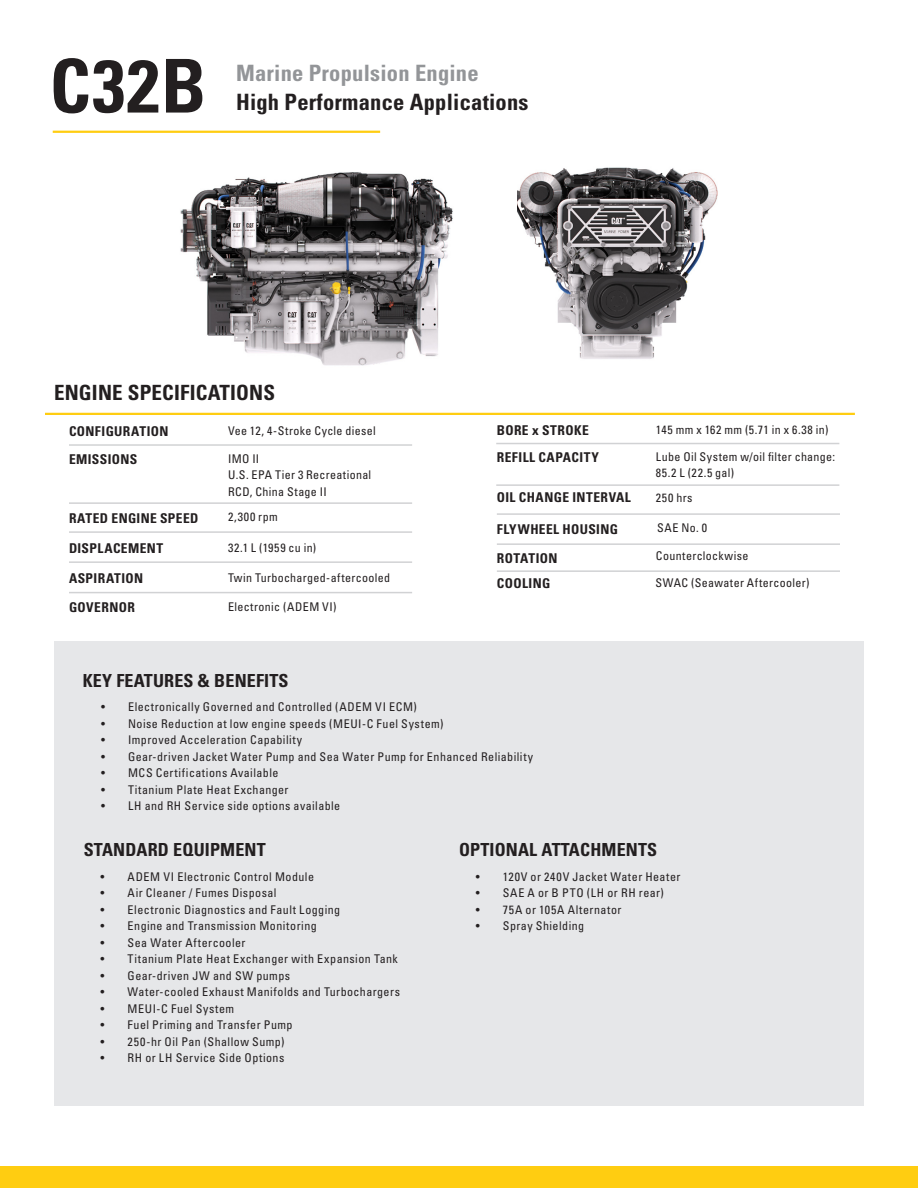
<style>
.page{position:relative;width:918px;height:1188px;background:#fff}
.page>*{position:absolute;margin:0;border:0;box-sizing:border-box;transform-origin:0 0}
.t1{font:700 condensed 74.25px "Univers LT Std";color:#231f20}
.t2{font:700 condensed 22.5px "Univers LT Std";letter-spacing:.01em;color:#231f20}
.t3{font:700 condensed 22.5px "Univers LT Std";letter-spacing:.01em;color:#939598}
.t4{font:700 condensed 21px "Univers LT Std";letter-spacing:.01em;color:#231f20}
.t5{font:700 condensed 18px "Univers LT Std";letter-spacing:.01em;color:#231f20}
.t6{font:700 condensed 13.5px "Univers LT Std";letter-spacing:.03em;color:#231f20}
.t7{font:condensed 12px/16.5px "Univers LT Std";letter-spacing:.04em;color:#231f20}
</style>
<div class="page">
<div style="left:0;top:1166px;width:918px;height:22px;background:#ffcd11"></div>
<img style="left:180px;top:172px;width:273px;height:194px">
<img style="left:517px;top:167px;width:201px;height:192px">
<hr style="left:45px;top:413px;width:810px;height:2px;background:#ffcd11">
<hr style="left:69px;top:444px;width:343px;height:2px;background:#d1d2d4">
<hr style="left:69px;top:502px;width:343px;height:2px;background:#d1d2d4">
<hr style="left:69px;top:531px;width:343px;height:2px;background:#d1d2d4">
<hr style="left:69px;top:561px;width:343px;height:2px;background:#d1d2d4">
<hr style="left:69px;top:592px;width:343px;height:1px;background:#d1d2d4">
<hr style="left:53px;top:131px;width:327px;height:2px;background:#ffcd11">
<div style="left:54px;top:642px;width:810px;height:464px;background:#e6e7e9"></div>
<hr style="left:496px;top:443px;width:343px;height:1px;background:#d1d2d4">
<hr style="left:497px;top:543px;width:343px;height:2px;background:#d1d2d4">
<hr style="left:496px;top:484px;width:343px;height:2px;background:#d1d2d4">
<hr style="left:497px;top:570px;width:343px;height:2px;background:#d1d2d4">
<hr style="left:497px;top:513px;width:343px;height:2px;background:#d1d2d4">
<p class="t1" style="left:50px;top:41px;width:159px">C32B</p>
<p class="t3" style="left:236px;top:59px;width:244px">Marine Propulsion Engine</p>
<p class="t2" style="left:236px;top:88px;width:294px">High Performance Applications</p>
<p class="t4" style="left:54px;top:380px;width:223px">ENGINE SPECIFICATIONS</p>
<p class="t6" style="left:69px;top:423px;width:101px">CONFIGURATION</p>
<p class="t7" style="left:228px;top:422px;width:149px">Vee 12, 4-Stroke Cycle diesel</p>
<p class="t6" style="left:69px;top:451px;width:70px">EMISSIONS</p>
<p class="t7" style="left:228px;top:450px;width:33px">IMO II</p>
<p class="t7" style="left:228px;top:467px;width:145px">U.S. EPA Tier 3 Recreational<br>RCD, China Stage II</p>
<p class="t6" style="left:69px;top:509px;width:131px">RATED ENGINE SPEED</p>
<p class="t6" style="left:69px;top:540px;width:96px">DISPLACEMENT</p>
<p class="t6" style="left:69px;top:570px;width:76px">ASPIRATION</p>
<p class="t6" style="left:69px;top:599px;width:67px">GOVERNOR</p>
<p class="t7" style="left:228px;top:509px;width:51px">2,300 rpm</p>
<p class="t7" style="left:228px;top:539px;width:90px">32.1 L (1959 cu in)</p>
<p class="t7" style="left:228px;top:569px;width:164px">Twin Turbocharged-aftercooled</p>
<p class="t7" style="left:228px;top:598px;width:110px">Electronic (ADEM VI)</p>
<p class="t5" style="left:83px;top:669px;width:207px">KEY FEATURES &amp; BENEFITS</p>
<p class="t6" style="left:497px;top:422px;width:94px">BORE x STROKE</p>
<p class="t7" style="left:656px;top:422px;width:174px">145 mm x 162 mm (5.71 in x 6.38 in)</p>
<p class="t6" style="left:497px;top:449px;width:104px">REFILL CAPACITY</p>
<p class="t6" style="left:497px;top:489px;width:136px">OIL CHANGE INTERVAL</p>
<p class="t7" style="left:656px;top:448px;width:181px">Lube Oil System w/oil filter change:</p>
<p class="t7" style="left:656px;top:465px;width:80px">85.2 L (22.5 gal)</p>
<p class="t7" style="left:656px;top:489px;width:38px">250 hrs</p>
<p class="t6" style="left:497px;top:520px;width:123px">FLYWHEEL HOUSING</p>
<p class="t7" style="left:657px;top:520px;width:51px">SAE No. 0</p>
<p class="t6" style="left:497px;top:550px;width:62px">ROTATION</p>
<p class="t7" style="left:656px;top:548px;width:94px">Counterclockwise</p>
<p class="t6" style="left:497px;top:575px;width:55px">COOLING</p>
<p class="t7" style="left:656px;top:574px;width:155px">SWAC (Seawater Aftercooler)</p>
<p class="t7" style="left:101px;top:699px;width:317px">• Electronically Governed and Controlled (ADEM VI ECM)</p>
<p class="t7" style="left:101px;top:715px;width:344px">• Noise Reduction at low engine speeds (MEUI-C Fuel System)</p>
<p class="t7" style="left:101px;top:732px;width:203px">• Improved Acceleration Capability</p>
<p class="t7" style="left:101px;top:748px;width:434px">• Gear-driven Jacket Water Pump and Sea Water Pump for Enhanced Reliability</p>
<p class="t7" style="left:101px;top:765px;width:179px">• MCS Certifications Available</p>
<p class="t7" style="left:101px;top:781px;width:189px">• Titanium Plate Heat Exchanger</p>
<p class="t7" style="left:101px;top:798px;width:241px">• LH and RH Service side options available</p>
<p class="t5" style="left:84px;top:839px;width:183px">STANDARD EQUIPMENT</p>
<p class="t5" style="left:459px;top:839px;width:200px">OPTIONAL ATTACHMENTS</p>
<p class="t7" style="left:101px;top:868px;width:215px">• ADEM VI Electronic Control Module</p>
<p class="t7" style="left:101px;top:885px;width:177px">• Air Cleaner / Fumes Disposal</p>
<p class="t7" style="left:101px;top:901px;width:241px">• Electronic Diagnostics and Fault Logging</p>
<p class="t7" style="left:101px;top:918px;width:218px">• Engine and Transmission Monitoring</p>
<p class="t7" style="left:101px;top:934px;width:146px">• Sea Water Aftercooler</p>
<p class="t7" style="left:101px;top:951px;width:299px">• Titanium Plate Heat Exchanger with Expansion Tank</p>
<p class="t7" style="left:101px;top:967px;width:191px">• Gear-driven JW and SW pumps</p>
<p class="t7" style="left:101px;top:984px;width:301px">• Water-cooled Exhaust Manifolds and Turbochargers</p>
<p class="t7" style="left:101px;top:1000px;width:135px">• MEUI-C Fuel System</p>
<p class="t7" style="left:101px;top:1017px;width:194px">• Fuel Priming and Transfer Pump</p>
<p class="t7" style="left:101px;top:1033px;width:185px">• 250-hr Oil Pan (Shallow Sump)</p>
<p class="t7" style="left:101px;top:1050px;width:185px">• RH or LH Service Side Options</p>
<p class="t7" style="left:476px;top:868px;width:206px">• 120V or 240V Jacket Water Heater</p>
<p class="t7" style="left:476px;top:885px;width:190px">• SAE A or B PTO (LH or RH rear)</p>
<p class="t7" style="left:476px;top:901px;width:147px">• 75A or 105A Alternator</p>
<p class="t7" style="left:476px;top:918px;width:110px">• Spray Shielding</p>
</div>
